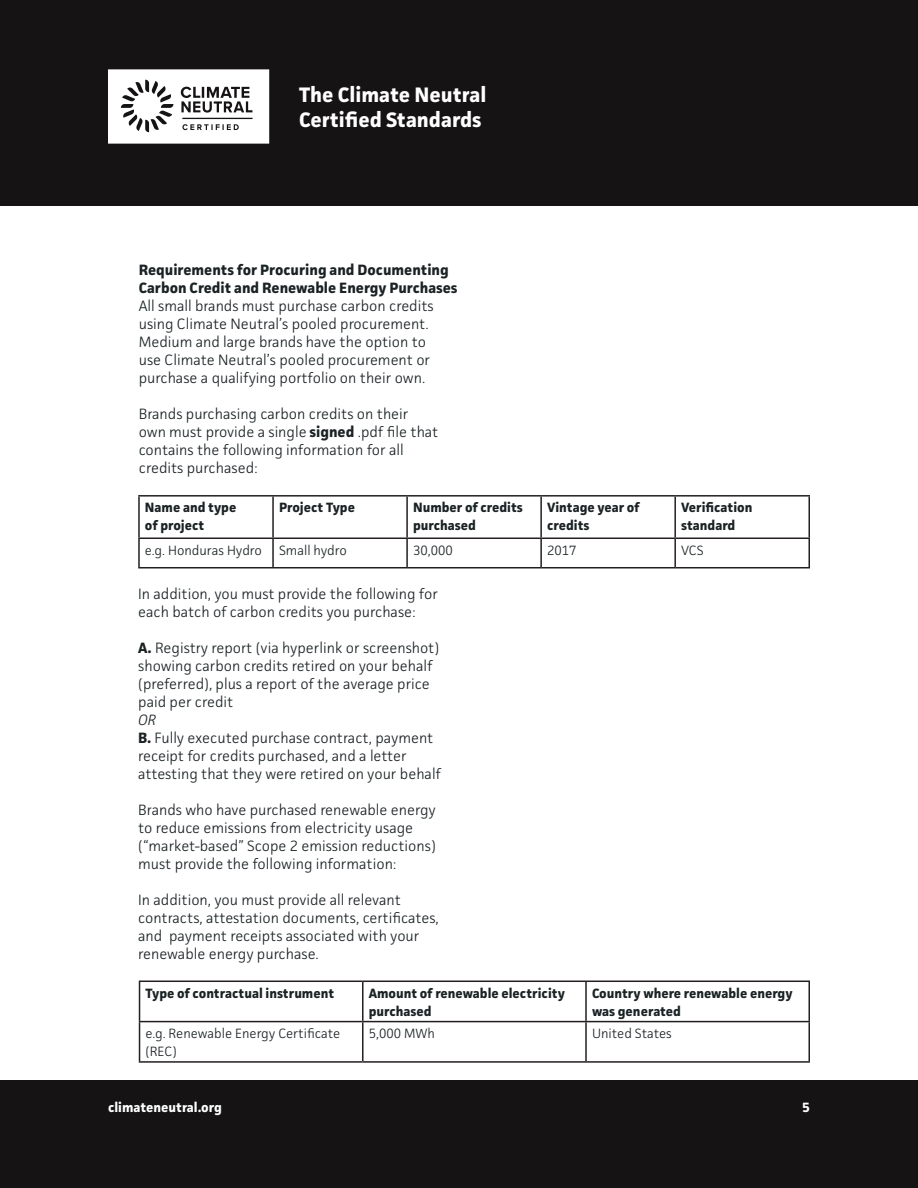
<style>
.page{position:relative;width:918px;height:1188px;background:#fff}
.page>*{position:absolute;margin:0;border:0;box-sizing:border-box;transform-origin:0 0}
.Minor_Headline{font:700 21px "Facit";color:#fff}
.t1{font:300 15px/18px "Facit";color:#1a2224}
.t2{font:700 15px/18px "Facit";color:#1a2224}
.t3{font:italic 300 15px "Facit";color:#1a2224}
.t4{font:700 13.5px/18px "Facit";color:#1a2224}
.t5{font:300 13.5px/18px "Facit";color:#1a2224}
.t6{font:700 13.5px "Facit";color:#fff}
.s1{font-weight:700}
</style>
<div class="page">
<div style="left:0;top:0;width:918px;height:205px;background:#151314"></div>
<svg style="left:108px;top:69px;width:161px;height:75px;background:#dcdcdc"></svg>
<div style="left:0;top:1080px;width:918px;height:108px;background:#151314"></div>
<hr style="left:138px;top:495px;width:135px;height:2px;background:#231f20">
<hr style="left:138px;top:497px;width:2px;height:41px;background:#231f20">
<hr style="left:273px;top:495px;width:134px;height:2px;background:#231f20">
<hr style="left:272px;top:497px;width:2px;height:41px;background:#231f20">
<hr style="left:407px;top:495px;width:134px;height:2px;background:#231f20">
<hr style="left:406px;top:497px;width:2px;height:41px;background:#231f20">
<hr style="left:541px;top:495px;width:134px;height:2px;background:#231f20">
<hr style="left:540px;top:497px;width:2px;height:41px;background:#231f20">
<hr style="left:675px;top:495px;width:135px;height:2px;background:#231f20">
<hr style="left:674px;top:497px;width:2px;height:41px;background:#231f20">
<hr style="left:808px;top:497px;width:2px;height:41px;background:#231f20">
<hr style="left:138px;top:538px;width:135px;height:1px;background:#231f20">
<hr style="left:138px;top:539px;width:2px;height:28px;background:#231f20">
<hr style="left:273px;top:538px;width:134px;height:1px;background:#231f20">
<hr style="left:272px;top:539px;width:2px;height:28px;background:#231f20">
<hr style="left:407px;top:538px;width:134px;height:1px;background:#231f20">
<hr style="left:406px;top:539px;width:2px;height:28px;background:#231f20">
<hr style="left:541px;top:538px;width:134px;height:1px;background:#231f20">
<hr style="left:540px;top:539px;width:2px;height:28px;background:#231f20">
<hr style="left:675px;top:538px;width:135px;height:1px;background:#231f20">
<hr style="left:674px;top:539px;width:2px;height:28px;background:#231f20">
<hr style="left:808px;top:539px;width:2px;height:28px;background:#231f20">
<hr style="left:138px;top:567px;width:135px;height:1px;background:#231f20">
<hr style="left:273px;top:567px;width:134px;height:1px;background:#231f20">
<hr style="left:407px;top:567px;width:134px;height:1px;background:#231f20">
<hr style="left:541px;top:567px;width:134px;height:1px;background:#231f20">
<hr style="left:675px;top:567px;width:135px;height:1px;background:#231f20">
<hr style="left:139px;top:981px;width:224px;height:1px;background:#231f20">
<hr style="left:139px;top:982px;width:1px;height:39px;background:#231f20">
<hr style="left:363px;top:981px;width:223px;height:1px;background:#231f20">
<hr style="left:362px;top:982px;width:2px;height:39px;background:#231f20">
<hr style="left:586px;top:981px;width:224px;height:1px;background:#231f20">
<hr style="left:585px;top:982px;width:2px;height:39px;background:#231f20">
<hr style="left:808px;top:982px;width:2px;height:39px;background:#231f20">
<hr style="left:139px;top:1021px;width:224px;height:1px;background:#231f20">
<hr style="left:139px;top:1022px;width:1px;height:39px;background:#231f20">
<hr style="left:363px;top:1021px;width:223px;height:1px;background:#231f20">
<hr style="left:362px;top:1022px;width:2px;height:39px;background:#231f20">
<hr style="left:586px;top:1021px;width:224px;height:1px;background:#231f20">
<hr style="left:585px;top:1022px;width:2px;height:39px;background:#231f20">
<hr style="left:808px;top:1022px;width:2px;height:39px;background:#231f20">
<hr style="left:139px;top:1061px;width:224px;height:2px;background:#231f20">
<hr style="left:363px;top:1061px;width:223px;height:2px;background:#231f20">
<hr style="left:586px;top:1061px;width:224px;height:2px;background:#231f20">
<p class="Minor_Headline" style="left:299px;top:82px;width:189px">The Climate Neutral</p>
<p class="Minor_Headline" style="left:299px;top:107px;width:184px">Certified Standards</p>
<p class="t2" style="left:139px;top:261px;width:320px">Requirements for Procuring and Documenting<br>Carbon Credit and Renewable Energy Purchases</p>
<p class="t1" style="left:139px;top:297px;width:297px">All small brands must purchase carbon credits using Climate Neutral’s pooled procurement.<br>Medium and large brands have the option to use Climate Neutral’s pooled procurement or purchase a qualifying portfolio on their own.</p>
<p class="t1" style="left:139px;top:405px;width:301px">Brands purchasing carbon credits on their own must provide a single <span class="s1">signed</span> .pdf file that contains the following information for all credits purchased:</p>
<p class="t4" style="left:145px;top:498px;width:93px">Name and type</p>
<p class="t4" style="left:145px;top:516px;width:61px">of project</p>
<p class="t4" style="left:279px;top:498px;width:78px">Project Type</p>
<p class="t4" style="left:413px;top:498px;width:111px">Number of credits purchased</p>
<p class="t4" style="left:547px;top:498px;width:94px">Vintage year of credits</p>
<p class="t4" style="left:681px;top:498px;width:73px">Verification standard</p>
<p class="t5" style="left:145px;top:541px;width:118px">e.g. Honduras Hydro</p>
<p class="t5" style="left:279px;top:541px;width:69px">Small hydro</p>
<p class="t5" style="left:413px;top:541px;width:41px">30,000</p>
<p class="t5" style="left:547px;top:541px;width:31px">2017</p>
<p class="t5" style="left:681px;top:541px;width:24px">VCS</p>
<p class="t1" style="left:138px;top:585px;width:301px">In addition, you must provide the following for each batch of carbon credits you purchase:</p>
<p class="t1" style="left:138px;top:639px;width:303px"><span class="s1">A.</span> Registry report (via hyperlink or screenshot) showing carbon credits retired on your behalf (preferred), plus a report of the average price paid per credit</p>
<p class="t3" style="left:138px;top:711px;width:20px">OR</p>
<p class="t1" style="left:138px;top:729px;width:304px"><span class="s1">B.</span> Fully executed purchase contract, payment receipt for credits purchased, and a letter attesting that they were retired on your behalf</p>
<p class="t1" style="left:138px;top:801px;width:299px">Brands who have purchased renewable energy to reduce emissions from electricity usage (“market-based” Scope 2 emission reductions) must provide the following information:</p>
<p class="t1" style="left:138px;top:891px;width:302px">In addition, you must provide all relevant contracts, attestation documents, certificates, and payment receipts associated with your renewable energy purchase.</p>
<p class="t4" style="left:146px;top:984px;width:190px">Type of contractual instrument</p>
<p class="t4" style="left:369px;top:984px;width:198px">Amount of renewable electricity purchased</p>
<p class="t4" style="left:592px;top:984px;width:202px">Country where renewable energy was generated</p>
<p class="t5" style="left:146px;top:1024px;width:196px">e.g. Renewable Energy Certificate (REC)</p>
<p class="t5" style="left:369px;top:1024px;width:68px">5,000 MWh</p>
<p class="t5" style="left:592px;top:1024px;width:81px">United States</p>
<p class="t6" style="left:108px;top:1099px;width:115px">climateneutral.org</p>
<p class="t6" style="left:802px;top:1099px;width:9px">5</p>
</div>
